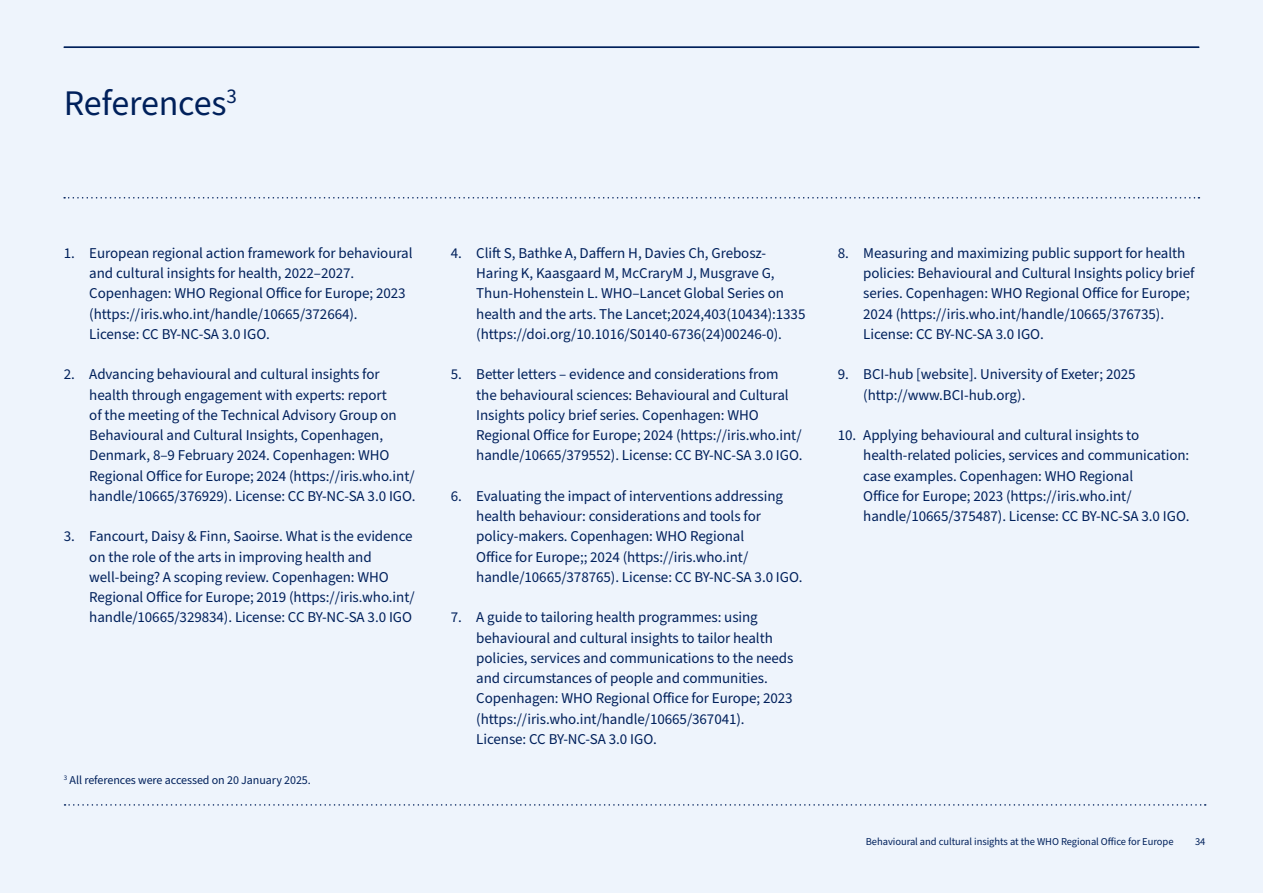
<style>
.page{position:relative;width:1263px;height:893px;background:#eef4fc}
.page>*{position:absolute;margin:0;border:0;box-sizing:border-box;transform-origin:0 0}
.Mellemrubrik{font:36px "Source Sans Pro";letter-spacing:-.005em;color:#00205b}
.Brødtekst_Source_10_13_BLÅ{font:15px/20.2px "Source Sans Pro";letter-spacing:-.005em;color:#00205b}
.Brødtekst_Source_10_13_BLÅ-2{font:12px "Source Sans Pro";letter-spacing:-.005em;color:#00205b}
.t1{font:10.5px "Source Sans Pro";letter-spacing:-.005em;color:#00205b}
</style>
<div class="page">
<hr style="left:64px;top:47px;width:1135px;height:1px;background:#00205b">
<svg style="left:64px;top:197px;width:1135px;height:2px"></svg>
<svg style="left:65px;top:804px;width:1141px;height:2px"></svg>
<p class="Mellemrubrik" style="left:64px;top:79px;width:174px">References<sup>3</sup></p>
<p class="Brødtekst_Source_10_13_BLÅ" style="left:89px;top:243px;width:325px;text-indent:-26px">1. European regional action framework for behavioural and cultural insights for health, 2022–2027.<br>Copenhagen: WHO Regional Office for Europe; 2023 (https://iris.who.int/handle/10665/372664).<br>License: CC BY-NC-SA 3.0 IGO.</p>
<p class="Brødtekst_Source_10_13_BLÅ" style="left:89px;top:365px;width:328px;text-indent:-26px">2. Advancing behavioural and cultural insights for health through engagement with experts: report<br>of the meeting of the Technical Advisory Group on Behavioural and Cultural Insights, Copenhagen, Denmark, 8–9 February 2024. Copenhagen: WHO Regional Office for Europe; 2024 (https://iris.who.int/ handle/10665/376929). License: CC BY-NC-SA 3.0 IGO.</p>
<p class="Brødtekst_Source_10_13_BLÅ" style="left:89px;top:527px;width:327px;text-indent:-26px">3. Fancourt, Daisy &amp; Finn, Saoirse. What is the evidence on the role of the arts in improving health and well-being? A scoping review. Copenhagen: WHO Regional Office for Europe; 2019 (https://iris.who.int/ handle/10665/329834). License: CC BY-NC-SA 3.0 IGO</p>
<p class="Brødtekst_Source_10_13_BLÅ-2" style="left:64px;top:772px;width:249px"><sup>3</sup> All references were accessed on 20 January 2025.</p>
<p class="Brødtekst_Source_10_13_BLÅ" style="left:476px;top:243px;width:331px;text-indent:-26px">4. Clift S, Bathke A, Daffern H, Davies Ch, Grebosz-Haring K, Kaasgaard M, McCraryM J, Musgrave G, Thun-Hohenstein L. WHO–Lancet Global Series on health and the arts. The Lancet;2024,403(10434):1335 (https://doi.org/10.1016/S0140-6736(24)00246-0).</p>
<p class="Brødtekst_Source_10_13_BLÅ" style="left:476px;top:365px;width:328px;text-indent:-26px">5. Better letters – evidence and considerations from the behavioural sciences: Behavioural and Cultural Insights policy brief series. Copenhagen: WHO Regional Office for Europe; 2024 (https://iris.who.int/ handle/10665/379552). License: CC BY-NC-SA 3.0 IGO.</p>
<p class="Brødtekst_Source_10_13_BLÅ" style="left:476px;top:486px;width:328px;text-indent:-26px">6. Evaluating the impact of interventions addressing health behaviour: considerations and tools for policy-makers. Copenhagen: WHO Regional<br>Office for Europe;; 2024 (https://iris.who.int/ handle/10665/378765). License: CC BY-NC-SA 3.0 IGO.</p>
<p class="Brødtekst_Source_10_13_BLÅ" style="left:476px;top:608px;width:319px;text-indent:-26px">7. A guide to tailoring health programmes: using behavioural and cultural insights to tailor health policies, services and communications to the needs and circumstances of people and communities.<br>Copenhagen: WHO Regional Office for Europe; 2023 (https://iris.who.int/handle/10665/367041).<br>License: CC BY-NC-SA 3.0 IGO.</p>
<p class="Brødtekst_Source_10_13_BLÅ" style="left:863px;top:243px;width:333px;text-indent:-26px">8. Measuring and maximizing public support for health policies: Behavioural and Cultural Insights policy brief series. Copenhagen: WHO Regional Office for Europe; 2024 (https://iris.who.int/handle/10665/376735).</p>
<p class="Brødtekst_Source_10_13_BLÅ" style="left:863px;top:324px;width:182px">License: CC BY-NC-SA 3.0 IGO.</p>
<p class="Brødtekst_Source_10_13_BLÅ" style="left:863px;top:365px;width:274px;text-indent:-26px">9. BCI-hub [website]. University of Exeter; 2025 (http://www.BCI-hub.org).</p>
<p class="Brødtekst_Source_10_13_BLÅ" style="left:863px;top:425px;width:328px;text-indent:-26px">10. Applying behavioural and cultural insights to health-related policies, services and communication: case examples. Copenhagen: WHO Regional<br>Office for Europe; 2023 (https://iris.who.int/ handle/10665/375487). License: CC BY-NC-SA 3.0 IGO.</p>
<p class="t1" style="left:866px;top:835px;width:309px">Behavioural and cultural insights at the WHO Regional Office for Europe</p>
<p class="t1" style="left:1195px;top:835px;width:12px">34</p>
</div>
